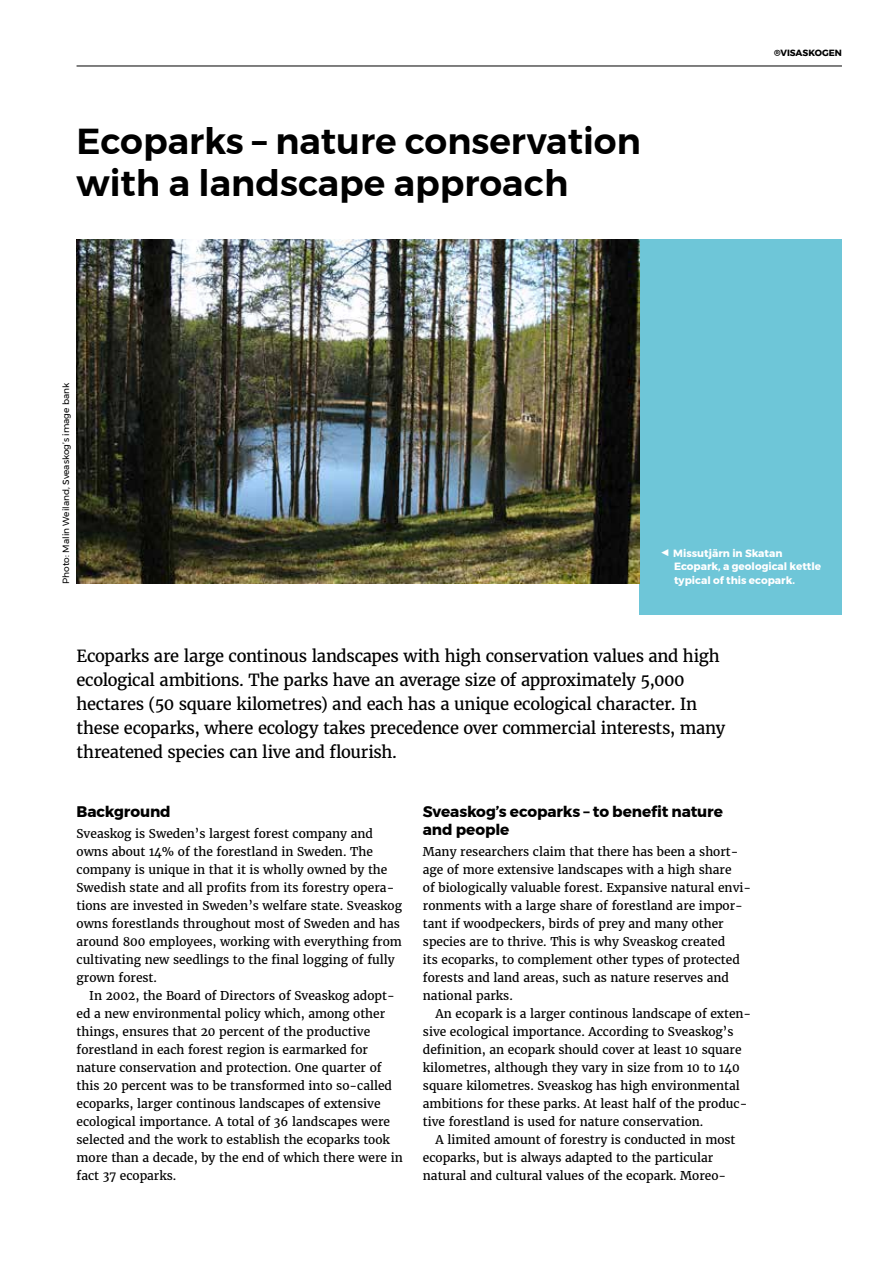
<style>
.page{position:relative;width:893px;height:1263px;background:#fff}
.page>*{position:absolute;margin:0;border:0;box-sizing:border-box;transform-origin:0 0}
.t1{font:600 36px/42px "Montserrat";color:#000}
.t2{font:16.5px/24px "Merriweather";letter-spacing:-.02em;color:#000}
.t3{font:700 15.3px/18px "Montserrat";letter-spacing:-.01em;color:#000}
.t4{font:12px/18px "Merriweather";color:#000}
.t5{font:700 10.5px/13.5px "Montserrat";color:#fff}
.t6{font:9px "Montserrat";color:#000}
.t7{font:700 9px "Montserrat";color:#000}
.s1{font-size:16.5px}
</style>
<div class="page">
<hr style="left:77px;top:66px;width:765px;height:1px;background:#000">
<div style="left:639px;top:239px;width:203px;height:376px;background:#6ec6d8"></div>
<img style="left:77px;top:239px;width:562px;height:345px">
<h1 class="t1" style="left:77px;top:120px;width:566px">Ecoparks – nature conservation with a landscape approach</h1>
<p class="t7" style="left:774px;top:45px;width:69px">®VISASKOGEN</p>
<p class="t6" style="left:59px;top:584px;width:202px;rotate:-90deg">Photo: Malin Weiland, Sveaskog’s image bank</p>
<p class="t5" style="left:674px;top:546px;width:149px;text-indent:-14px"><span class="s1">◀</span> Missutjärn in Skatan<br>Ecopark, a geological kettle typical of this ecopark.</p>
<p class="t2" style="left:77px;top:644px;width:650px">Ecoparks are large continous landscapes with high conservation values and high ecological ambitions. The parks have an average size of approximately 5,000 hectares (50 square kilometres) and each has a unique ecological character. In these ecoparks, where ecology takes precedence over commercial interests, many threatened species can live and flourish.</p>
<p class="t3" style="left:77px;top:802px;width:96px">Background</p>
<p class="t4" style="left:77px;top:824px;width:327px">Sveaskog is Sweden’s largest forest company and owns about 14% of the forestland in Sweden. The company is unique in that it is wholly owned by the Swedish state and all profits from its forestry opera&shy;tions are invested in Sweden’s welfare state. Sveaskog owns forestlands throughout most of Sweden and has around 800 employees, working with everything from cultivating new seedlings to the final logging of fully grown forest.</p>
<p class="t4" style="left:77px;top:986px;width:328px;text-indent:13px">In 2002, the Board of Directors of Sveaskog adopt&shy;ed a new environmental policy which, among other things, ensures that 20 percent of the productive forestland in each forest region is earmarked for nature conservation and protection. One quarter of this 20 percent was to be transformed into so-called ecoparks, larger continous landscapes of extensive ecological importance. A total of 36 landscapes were selected and the work to establish the ecoparks took more than a decade, by the end of which there were in fact 37 ecoparks.</p>
<p class="t3" style="left:423px;top:802px;width:302px">Sveaskog’s ecoparks – to benefit nature and people</p>
<p class="t4" style="left:423px;top:842px;width:330px">Many researchers claim that there has been a short&shy;age of more extensive landscapes with a high share<br>of biologically valuable forest. Expansive natural envi&shy;ronments with a large share of forestland are impor&shy;tant if woodpeckers, birds of prey and many other species are to thrive. This is why Sveaskog created<br>its ecoparks, to complement other types of protected forests and land areas, such as nature reserves and national parks.</p>
<p class="t4" style="left:423px;top:1004px;width:330px;text-indent:13px">An ecopark is a larger continous landscape of exten&shy;sive ecological importance. According to Sveaskog’s definition, an ecopark should cover at least 10 square kilometres, although they vary in size from 10 to 140 square kilometres. Sveaskog has high environmental ambitions for these parks. At least half of the produc&shy;tive forestland is used for nature conservation.</p>
<p class="t4" style="left:423px;top:1130px;width:314px;text-indent:13px">A limited amount of forestry is conducted in most ecoparks, but is always adapted to the particular natural and cultural values of the ecopark. Moreo-</p>
</div>
